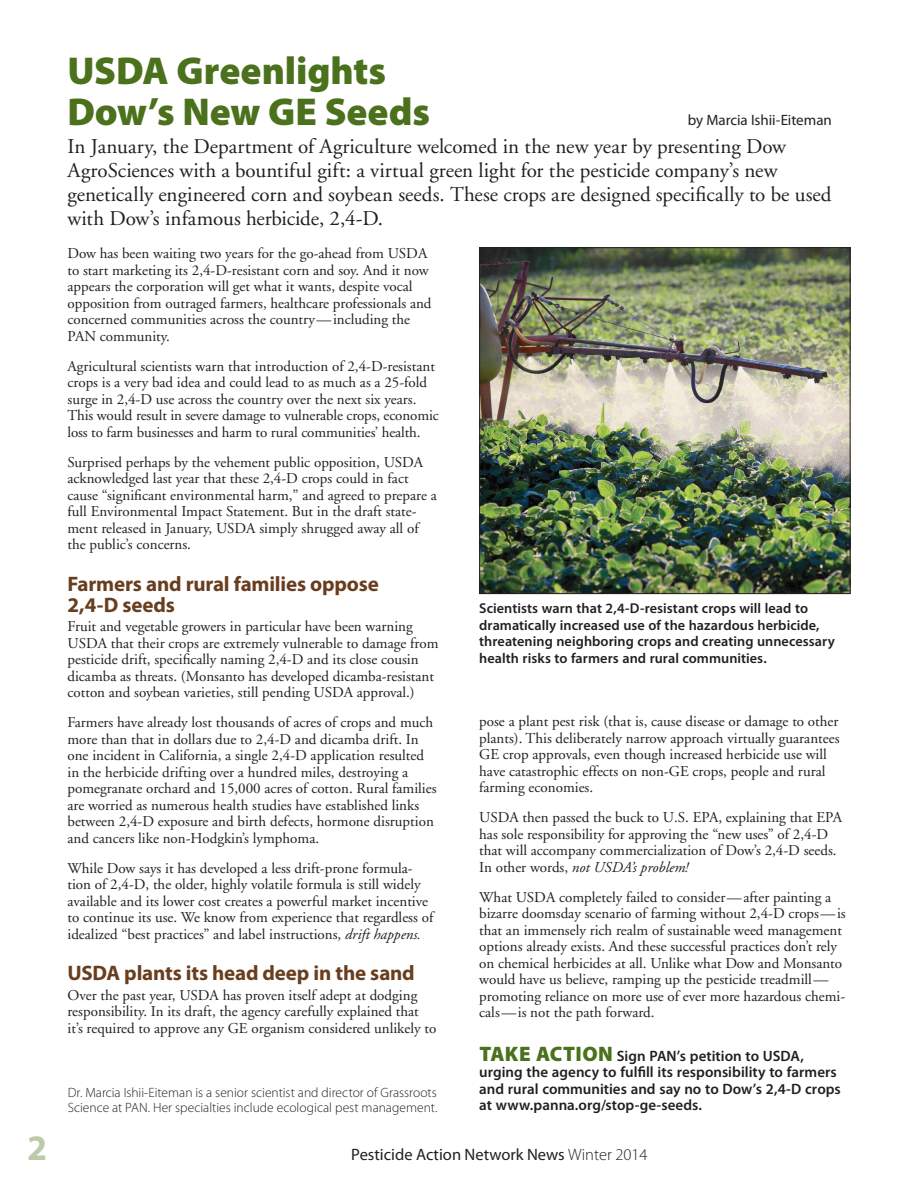
<style>
.page{position:relative;width:918px;height:1188px;background:#fff}
.page>*{position:absolute;margin:0;border:0;box-sizing:border-box;transform-origin:0 0}
.t1{font:900 39px/40.5px "Myriad Pro";letter-spacing:-.005em;color:#4b711c}
.t2{font:700 36px "Myriad Pro";color:#bccaa7}
.t3{font:21px/24px "Adobe Garamond";color:#231f20}
.t4{font:700 21px/21px "Myriad Pro";letter-spacing:-.01em;color:#683e1f}
.t5{font:16.5px "Myriad Pro";color:#231f20}
.t6{font:15px/16.5px "Adobe Garamond";color:#231f20}
.t7{font:600 15px/16.5px "Myriad Pro";color:#231f20}
.t8{font:15px "Myriad Pro";letter-spacing:-.005em;color:#231f20}
.t9{font:600 14.25px/16.5px "Myriad Pro";letter-spacing:.005em;color:#231f20}
.t10{font:300 13.5px/15px "Myriad Pro";color:#231f20}
.s1{font-style:italic}
.s2{font-weight:900;font-size:21px;color:#4b711c}
.s3{font-weight:300}
</style>
<div class="page">
<img style="left:481px;top:249px;width:367px;height:343px">
<div style="left:479px;top:247px;width:371px;height:347px;border:1px solid #231f20"></div>
<h2 class="t2" style="left:27px;top:1124px;width:21px">2</h2>
<h1 class="t1" style="left:68px;top:49px;width:364px">USDA Greenlights<br>Dow’s New GE Seeds</h1>
<p class="t3" style="left:68px;top:135px;width:766px">In January, the Department of Agriculture welcomed in the new year by presenting Dow AgroSciences with a bountiful gift: a virtual green light for the pesticide company’s new genetically engineered corn and soybean seeds. These crops are designed specifically to be used with Dow’s infamous herbicide, 2,4-D.</p>
<p class="t8" style="left:688px;top:110px;width:146px">by Marcia Ishii-Eiteman</p>
<p class="t6" style="left:68px;top:246px;width:366px">Dow has been waiting two years for the go-ahead from USDA to start marketing its 2,4-D-resistant corn and soy. And it now appears the corporation will get what it wants, despite vocal opposition from outraged farmers, healthcare professionals and concerned communities across the country—including the PAN community.</p>
<p class="t6" style="left:68px;top:358px;width:373px">Agricultural scientists warn that introduction of 2,4-D-resistant crops is a very bad idea and could lead to as much as a 25-fold surge in 2,4-D use across the country over the next six years.<br>This would result in severe damage to vulnerable crops, economic loss to farm businesses and harm to rural communities’ health.</p>
<p class="t6" style="left:68px;top:454px;width:371px">Surprised perhaps by the vehement public opposition, USDA acknowledged last year that these 2,4-D crops could in fact cause “significant environmental harm,” and agreed to prepare a full Environmental Impact Statement. But in the draft state&shy;ment released in January, USDA simply shrugged away all of the public’s concerns.</p>
<h3 class="t4" style="left:68px;top:572px;width:313px">Farmers and rural families oppose<br>2,4-D seeds</h3>
<p class="t6" style="left:68px;top:619px;width:372px">Fruit and vegetable growers in particular have been warning USDA that their crops are extremely vulnerable to damage from pesticide drift, specifically naming 2,4-D and its close cousin dicamba as threats. (Monsanto has developed dicamba-resistant cotton and soybean varieties, still pending USDA approval.)</p>
<p class="t6" style="left:68px;top:715px;width:371px">Farmers have already lost thousands of acres of crops and much more than that in dollars due to 2,4-D and dicamba drift. In one incident in California, a single 2,4-D application resulted in the herbicide drifting over a hundred miles, destroying a pomegranate orchard and 15,000 acres of cotton. Rural families are worried as numerous health studies have established links between 2,4-D exposure and birth defects, hormone disruption and cancers like non-Hodgkin’s lymphoma.</p>
<p class="t6" style="left:68px;top:860px;width:367px">While Dow says it has developed a less drift-prone formula&shy;tion of 2,4-D, the older, highly volatile formula is still widely available and its lower cost creates a powerful market incentive to continue its use. We know from experience that regardless of idealized “best practices” and label instructions, <span class="s1">drift happens.</span></p>
<h3 class="t4" style="left:68px;top:962px;width:349px">USDA plants its head deep in the sand</h3>
<p class="t6" style="left:68px;top:987px;width:370px">Over the past year, USDA has proven itself adept at dodging responsibility. In its draft, the agency carefully explained that it’s required to approve any GE organism considered unlikely to</p>
<p class="t10" style="left:68px;top:1084px;width:371px">Dr. Marcia Ishii-Eiteman is a senior scientist and director of Grassroots<br>Science at PAN. Her specialties include ecological pest management.</p>
<p class="t9" style="left:479px;top:600px;width:357px">Scientists warn that 2,4-D-resistant crops will lead to dramatically increased use of the hazardous herbicide, threatening neighboring crops and creating unnecessary health risks to farmers and rural communities.</p>
<p class="t6" style="left:479px;top:714px;width:362px">pose a plant pest risk (that is, cause disease or damage to other plants). This deliberately narrow approach virtually guarantees GE crop approvals, even though increased herbicide use will have catastrophic effects on non-GE crops, people and rural farming economies.</p>
<p class="t6" style="left:479px;top:810px;width:364px">USDA then passed the buck to U.S. EPA, explaining that EPA has sole responsibility for approving the “new uses” of 2,4-D that will accompany commercialization of Dow’s 2,4-D seeds.<br>In other words, <span class="s1">not USDA’s problem!</span></p>
<p class="t6" style="left:479px;top:889px;width:368px">What USDA completely failed to consider—after painting a bizarre doomsday scenario of farming without 2,4-D crops—is that an immensely rich realm of sustainable weed management options already exists. And these successful practices don’t rely on chemical herbicides at all. Unlike what Dow and Monsanto would have us believe, ramping up the pesticide treadmill— promoting reliance on more use of ever more hazardous chemi&shy;cals—is not the path forward.</p>
<p class="t7" style="left:479px;top:1047px;width:363px"><span class="s2">take action</span> Sign PAN’s petition to USDA, urging the agency to fulfill its responsibility to farmers and rural communities and say no to Dow’s 2,4-D crops at www.panna.org/stop-ge-seeds.</p>
<p class="t5" style="left:351px;top:1144px;width:298px">Pesticide Action Network News <span class="s3">Winter 2014</span></p>
</div>
